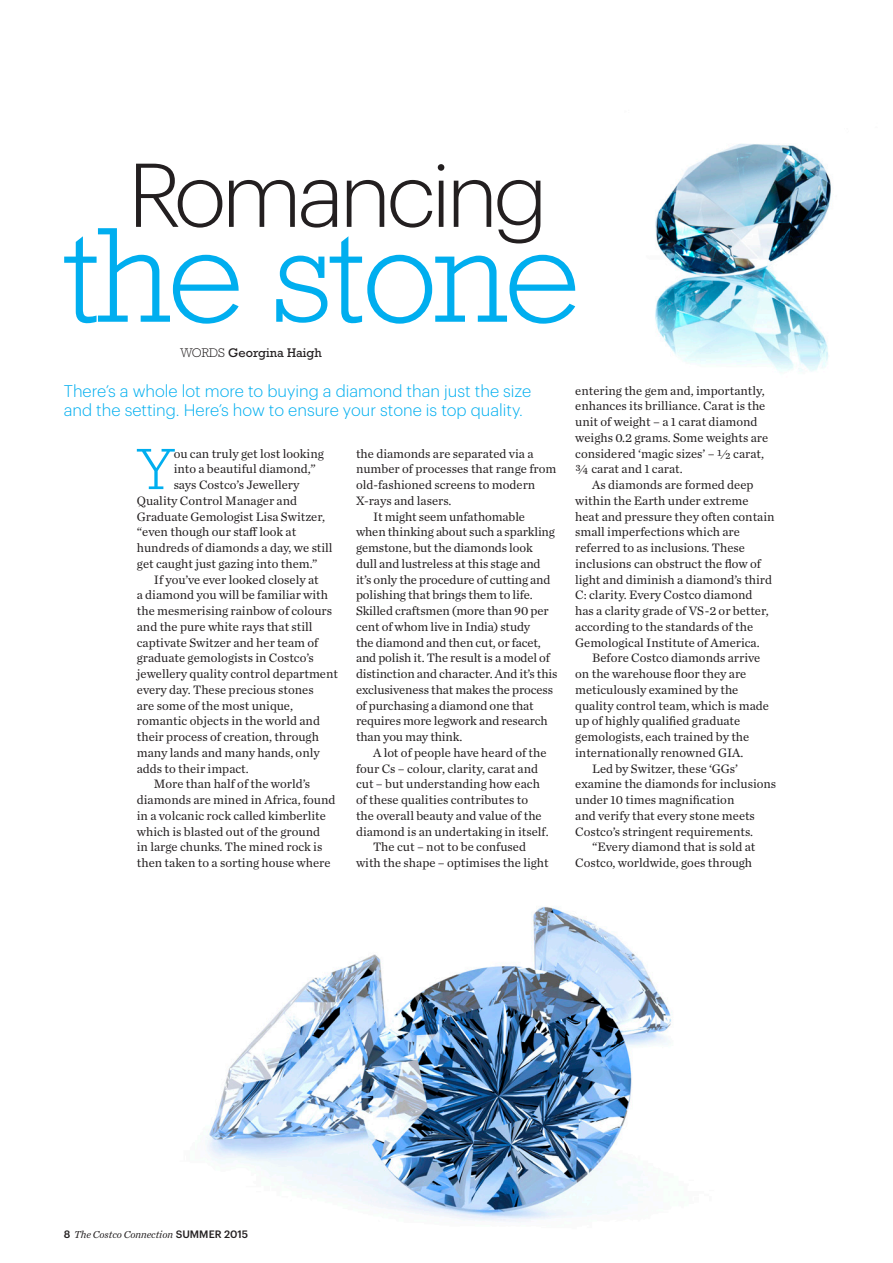
<style>
.page{position:relative;width:893px;height:1263px;background:#fff}
.page>*{position:absolute;margin:0;border:0;box-sizing:border-box;transform-origin:0 0}
.t1{font:300 137.7px "Rockwell";letter-spacing:-.025em;color:#00aeef}
.t2{font:300 88.35px "Graphik";letter-spacing:-.05em;color:#231f20}
._02_Dropcap{font:300 59.1px "Rockwell";color:#00aeef}
._04_intro{font:300 16.5px/19.5px "Graphik";color:#00aeef}
._01_Bodycopy{font:12.75px/15.8px "Chronicle Text G1";color:#231f20}
._02_Dropcap-2{font:12.75px "Chronicle Text G1";color:#231f20}
._01_Bodycopy-2{font:12.75px "Rockwell";color:#231f20}
.t3{font:italic 10.5px "Chronicle Text G1";letter-spacing:-.005em;color:#231f20}
.s1{font-weight:300}
.s2{font-family:"Graphik";font-weight:500;font-style:normal}
</style>
<div class="page">
<img style="left:205px;top:907px;width:467px;height:316px">
<img style="left:655px;top:143px;width:176px;height:229px">
<p class="t2" style="left:128px;top:130px;width:421px">Romancing</p>
<p class="t1" style="left:64px;top:197px;width:518px">the stone</p>
<p class="_01_Bodycopy-2" style="left:180px;top:345px;width:143px"><span class="s1">WORDS</span> Georgina Haigh</p>
<p class="_04_intro" style="left:64px;top:380px;width:469px">There’s a whole lot more to buying a diamond than just the size and the setting. Here’s how to ensure your stone is top quality.</p>
<p class="_02_Dropcap" style="left:138px;top:435px;width:37px">Y</p>
<p class="_02_Dropcap-2" style="left:174px;top:444px;width:152px">ou can truly get lost looking</p>
<p class="_02_Dropcap-2" style="left:174px;top:459px;width:144px">into a beautiful diamond,”</p>
<p class="_02_Dropcap-2" style="left:174px;top:475px;width:127px">says Costco’s Jewellery</p>
<p class="_02_Dropcap-2" style="left:137px;top:491px;width:162px">Quality Control Manager and</p>
<p class="_02_Dropcap-2" style="left:137px;top:507px;width:190px">Graduate Gemologist Lisa Switzer,</p>
<p class="_02_Dropcap-2" style="left:137px;top:522px;width:161px">“even though our staff look at</p>
<p class="_02_Dropcap-2" style="left:137px;top:538px;width:197px">hundreds of diamonds a day, we still</p>
<p class="_02_Dropcap-2" style="left:137px;top:554px;width:182px">get caught just gazing into them.”</p>
<p class="_01_Bodycopy" style="left:137px;top:571px;width:203px;text-indent:17px">If you’ve ever looked closely at<br>a diamond you will be familiar with the mesmerising rainbow of colours and the pure white rays that still captivate Switzer and her team of graduate gemologists in Costco’s jewellery quality control department every day. These precious stones<br>are some of the most unique, romantic objects in the world and their process of creation, through many lands and many hands, only adds to their impact.</p>
<p class="_01_Bodycopy" style="left:137px;top:775px;width:200px;text-indent:17px">More than half of the world’s diamonds are mined in Africa, found in a volcanic rock called kimberlite which is blasted out of the ground<br>in large chunks. The mined rock is then taken to a sorting house where</p>
<p class="_01_Bodycopy" style="left:356px;top:445px;width:202px">the diamonds are separated via a number of processes that range from old-fashioned screens to modern<br>X-rays and lasers.</p>
<p class="_01_Bodycopy" style="left:356px;top:508px;width:203px;text-indent:17px">It might seem unfathomable when thinking about such a sparkling gemstone, but the diamonds look<br>dull and lustreless at this stage and it’s only the procedure of cutting and polishing that brings them to life.<br>Skilled craftsmen (more than 90 per cent of whom live in India) study<br>the diamond and then cut, or facet, and polish it. The result is a model of distinction and character. And it’s this exclusiveness that makes the process of purchasing a diamond one that requires more legwork and research than you may think.</p>
<p class="_01_Bodycopy" style="left:356px;top:744px;width:194px;text-indent:17px">A lot of people have heard of the four Cs – colour, clarity, carat and cut – but understanding how each of these qualities contributes to the overall beauty and value of the diamond is an undertaking in itself.</p>
<p class="_01_Bodycopy" style="left:356px;top:838px;width:194px;text-align:center">The cut – not to be confused<br>with the shape – optimises the light</p>
<p class="_01_Bodycopy" style="left:575px;top:382px;width:195px">entering the gem and, importantly, enhances its brilliance. Carat is the unit of weight – a 1 carat diamond weighs 0.2 grams. Some weights are considered ‘magic sizes’ – ½ carat, ¾ carat and 1 carat.</p>
<p class="_01_Bodycopy" style="left:575px;top:476px;width:201px;text-indent:17px">As diamonds are formed deep within the Earth under extreme heat and pressure they often contain small imperfections which are referred to as inclusions. These inclusions can obstruct the flow of light and diminish a diamond’s third C: clarity. Every Costco diamond<br>has a clarity grade of VS-2 or better, according to the standards of the Gemological Institute of America.</p>
<p class="_01_Bodycopy" style="left:575px;top:649px;width:195px;text-indent:17px">Before Costco diamonds arrive on the warehouse floor they are meticulously examined by the quality control team, which is made up of highly qualified graduate gemologists, each trained by the internationally renowned GIA.</p>
<p class="_01_Bodycopy" style="left:575px;top:760px;width:203px;text-indent:17px">Led by Switzer, these ‘GGs’ examine the diamonds for inclusions under 10 times magnification<br>and verify that every stone meets<br>Costco’s stringent requirements.</p>
<p class="_01_Bodycopy" style="left:575px;top:838px;width:182px;text-align:right">“Every diamond that is sold at<br>Costco, worldwide, goes through</p>
<p class="t3" style="left:64px;top:1227px;width:186px"><span class="s2">8</span> The Costco Connection <span class="s2">SUMMER 2015</span></p>
</div>
